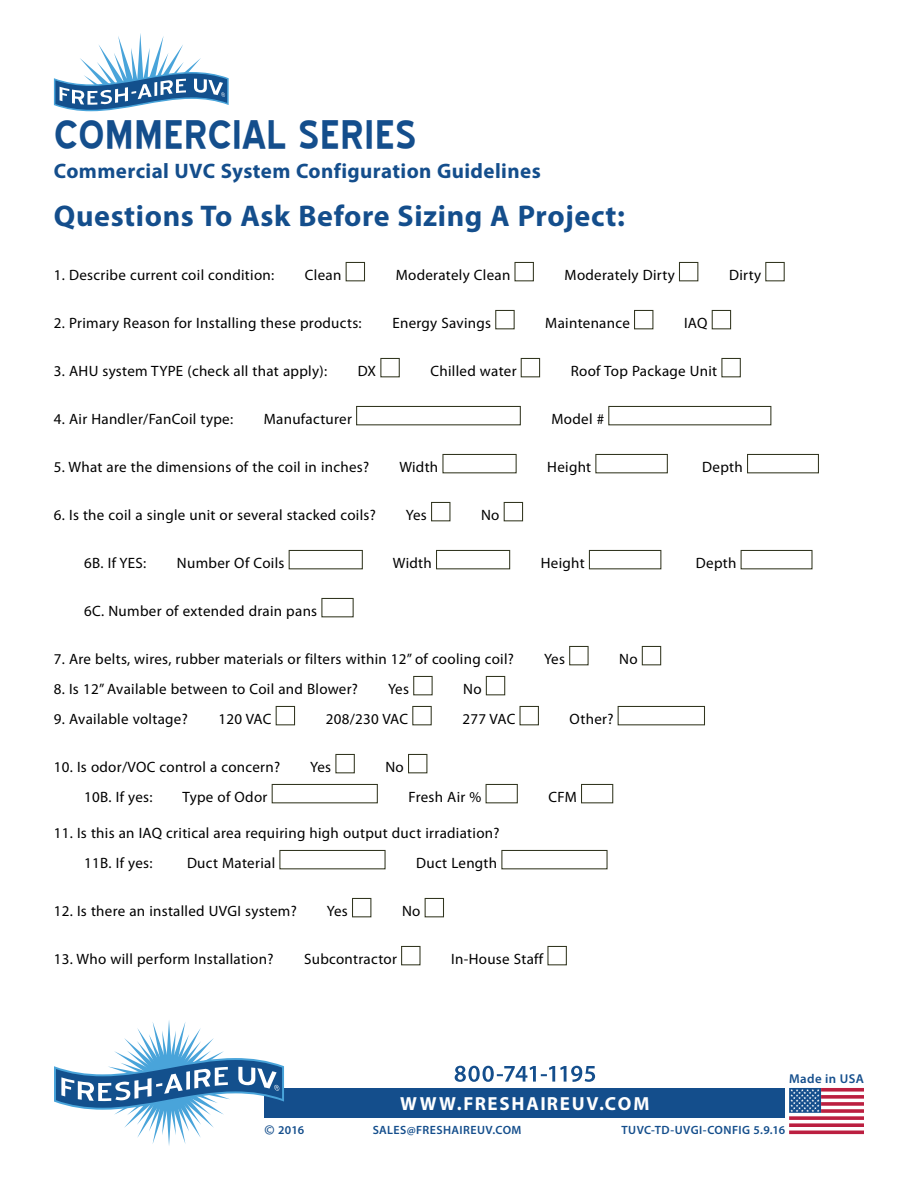
<style>
.page{position:relative;width:918px;height:1188px;background:#fff}
.page>*{position:absolute;margin:0;border:0;box-sizing:border-box;transform-origin:0 0}
.t1{font:700 49.5px "Blue Highway";letter-spacing:.01em;color:#144e8c}
.t2{font:700 30px "Myriad Pro";letter-spacing:.02em;color:#144e8c}
.t3{font:700 21px "Myriad Pro";letter-spacing:.02em;color:#144e8c}
.t4{font:700 19.05px "Myriad Pro";letter-spacing:.095em;color:#fff}
.t5{font:15px/30px "Myriad Pro";letter-spacing:.02em;color:#000}
.t6{font:600 12.9px "Myriad Pro";letter-spacing:.03em;color:#144e8c}
.t7{font:600 12px "Myriad Pro";letter-spacing:.035em;color:#144e8c}
.s1{font-size:15px}
</style>
<div class="page">
<div style="left:346px;top:262px;width:19px;height:19px;border:1px solid #323620"></div>
<div style="left:514px;top:262px;width:20px;height:19px;border:1px solid #323620"></div>
<div style="left:679px;top:262px;width:19px;height:19px;border:1px solid #323620"></div>
<div style="left:765px;top:262px;width:20px;height:19px;border:1px solid #323620"></div>
<div style="left:495px;top:310px;width:20px;height:19px;border:1px solid #323620"></div>
<div style="left:634px;top:310px;width:19px;height:19px;border:1px solid #323620"></div>
<div style="left:712px;top:310px;width:19px;height:19px;border:1px solid #323620"></div>
<div style="left:380px;top:358px;width:20px;height:19px;border:1px solid #323620"></div>
<div style="left:521px;top:358px;width:19px;height:19px;border:1px solid #323620"></div>
<div style="left:721px;top:358px;width:20px;height:19px;border:1px solid #323620"></div>
<div style="left:356px;top:406px;width:165px;height:19px;border:1px solid #323620"></div>
<div style="left:608px;top:406px;width:163px;height:19px;border:1px solid #323620"></div>
<div style="left:442px;top:454px;width:75px;height:19px;border:1px solid #323620"></div>
<div style="left:595px;top:454px;width:73px;height:19px;border:1px solid #323620"></div>
<div style="left:747px;top:454px;width:72px;height:19px;border:1px solid #323620"></div>
<div style="left:431px;top:502px;width:19px;height:19px;border:1px solid #323620"></div>
<div style="left:504px;top:502px;width:19px;height:19px;border:1px solid #323620"></div>
<div style="left:289px;top:550px;width:74px;height:19px;border:1px solid #323620"></div>
<div style="left:436px;top:550px;width:74px;height:19px;border:1px solid #323620"></div>
<div style="left:589px;top:550px;width:72px;height:19px;border:1px solid #323620"></div>
<div style="left:741px;top:550px;width:72px;height:19px;border:1px solid #323620"></div>
<div style="left:321px;top:598px;width:33px;height:19px;border:1px solid #323620"></div>
<div style="left:569px;top:646px;width:20px;height:19px;border:1px solid #323620"></div>
<div style="left:642px;top:646px;width:19px;height:19px;border:1px solid #323620"></div>
<div style="left:413px;top:676px;width:20px;height:19px;border:1px solid #323620"></div>
<div style="left:486px;top:676px;width:19px;height:19px;border:1px solid #323620"></div>
<div style="left:276px;top:706px;width:19px;height:19px;border:1px solid #323620"></div>
<div style="left:412px;top:706px;width:20px;height:19px;border:1px solid #323620"></div>
<div style="left:520px;top:706px;width:19px;height:19px;border:1px solid #323620"></div>
<div style="left:618px;top:706px;width:87px;height:19px;border:1px solid #323620"></div>
<div style="left:335px;top:754px;width:20px;height:19px;border:1px solid #323620"></div>
<div style="left:408px;top:754px;width:19px;height:19px;border:1px solid #323620"></div>
<div style="left:272px;top:784px;width:106px;height:19px;background:#fff;border:1px solid #323620"></div>
<div style="left:486px;top:784px;width:32px;height:19px;background:#fff;border:1px solid #323620"></div>
<div style="left:581px;top:784px;width:32px;height:19px;background:#fff;border:1px solid #323620"></div>
<div style="left:279px;top:850px;width:107px;height:19px;background:#fff;border:1px solid #323620"></div>
<div style="left:501px;top:850px;width:107px;height:19px;background:#fff;border:1px solid #323620"></div>
<div style="left:352px;top:898px;width:19px;height:19px;background:#fff;border:1px solid #323620"></div>
<div style="left:425px;top:898px;width:19px;height:19px;background:#fff;border:1px solid #323620"></div>
<div style="left:401px;top:946px;width:20px;height:19px;background:#fff;border:1px solid #323620"></div>
<div style="left:547px;top:946px;width:20px;height:19px;background:#fff;border:1px solid #323620"></div>
<svg style="left:54px;top:33px;width:175px;height:78px"></svg>
<div style="left:265px;top:1088px;width:520px;height:30px;background:#144e8c"></div>
<svg style="left:789px;top:1088px;width:32px;height:25px"></svg>
<svg style="left:821px;top:1088px;width:43px;height:4px"></svg>
<svg style="left:821px;top:1095px;width:43px;height:4px"></svg>
<svg style="left:821px;top:1102px;width:43px;height:4px"></svg>
<svg style="left:821px;top:1109px;width:43px;height:4px"></svg>
<svg style="left:789px;top:1116px;width:75px;height:4px"></svg>
<svg style="left:789px;top:1123px;width:75px;height:4px"></svg>
<hr style="left:789px;top:1131px;width:75px;height:3px;background:#bb1f40">
<svg style="left:455px;top:1066px;width:140px;height:16px"></svg>
<svg style="left:54px;top:1020px;width:230px;height:126px"></svg>
<h1 class="t1" style="left:54px;top:112px;width:364px">COMMERCIAL SERIES</h1>
<h3 class="t3" style="left:54px;top:159px;width:488px">Commercial UVC System Configuration Guidelines</h3>
<h2 class="t2" style="left:54px;top:199px;width:573px">Questions To Ask Before Sizing A Project:</h2>
<p class="t5" style="left:54px;top:261px;width:222px">1. Describe current coil condition:</p>
<p class="t5" style="left:305px;top:261px;width:38px">Clean</p>
<p class="t5" style="left:396px;top:261px;width:116px">Moderately Clean</p>
<p class="t5" style="left:565px;top:261px;width:112px">Moderately Dirty</p>
<p class="t5" style="left:729px;top:261px;width:34px">Dirty</p>
<p class="t5" style="left:54px;top:309px;width:309px">2. Primary Reason for Installing these products:</p>
<p class="t5" style="left:392px;top:309px;width:100px">Energy Savings</p>
<p class="t5" style="left:545px;top:309px;width:86px">Maintenance</p>
<p class="t5" style="left:684px;top:309px;width:25px">IAQ</p>
<p class="t5" style="left:54px;top:357px;width:275px">3. AHU system TYPE (check all that apply):</p>
<p class="t5" style="left:358px;top:357px;width:20px">DX</p>
<p class="t5" style="left:430px;top:357px;width:88px">Chilled water</p>
<p class="t5" style="left:571px;top:357px;width:148px">Roof Top Package Unit</p>
<p class="t5" style="left:54px;top:405px;width:181px">4. Air Handler/FanCoil type:</p>
<p class="t5" style="left:264px;top:405px;width:90px">Manufacturer</p>
<p class="t5" style="left:552px;top:405px;width:54px">Model #</p>
<p class="t5" style="left:54px;top:453px;width:317px">5. What are the dimensions of the coil in inches?</p>
<p class="t5" style="left:399px;top:453px;width:40px">Width</p>
<p class="t5" style="left:547px;top:453px;width:45px">Height</p>
<p class="t5" style="left:702px;top:453px;width:42px">Depth</p>
<p class="t5" style="left:54px;top:501px;width:323px">6. Is the coil a single unit or several stacked coils?</p>
<p class="t5" style="left:406px;top:501px;width:23px">Yes</p>
<p class="t5" style="left:481px;top:501px;width:20px">No</p>
<p class="t5" style="left:84px;top:549px;width:64px">6B. If YES:</p>
<p class="t5" style="left:177px;top:549px;width:109px">Number Of Coils</p>
<p class="t5" style="left:393px;top:549px;width:40px">Width</p>
<p class="t5" style="left:541px;top:549px;width:45px">Height</p>
<p class="t5" style="left:696px;top:549px;width:42px">Depth</p>
<p class="t5" style="left:84px;top:597px;width:234px">6C. Number of extended drain pans</p>
<p class="t5" style="left:54px;top:645px;width:462px">7. Are belts, wires, rubber materials or filters within 12” of cooling coil?</p>
<p class="t5" style="left:544px;top:645px;width:23px">Yes</p>
<p class="t5" style="left:619px;top:645px;width:20px">No</p>
<p class="t5" style="left:54px;top:675px;width:306px">8. Is 12” Available between to Coil and Blower?</p>
<p class="t5" style="left:388px;top:675px;width:23px">Yes</p>
<p class="t5" style="left:463px;top:675px;width:20px">No</p>
<p class="t5" style="left:54px;top:705px;width:135px">9. Available voltage?</p>
<p class="t5" style="left:219px;top:705px;width:55px">120 VAC</p>
<p class="t5" style="left:326px;top:705px;width:84px">208/230 VAC</p>
<p class="t5" style="left:462px;top:705px;width:55px">277 VAC</p>
<p class="t5" style="left:570px;top:705px;width:45px">Other?</p>
<p class="t5" style="left:54px;top:753px;width:228px">10. Is odor/VOC control a concern?</p>
<p class="t5" style="left:310px;top:753px;width:23px">Yes</p>
<p class="t5" style="left:385px;top:753px;width:20px">No</p>
<p class="t5" style="left:84px;top:783px;width:70px">10B. If yes:</p>
<p class="t5" style="left:183px;top:783px;width:86px">Type of Odor</p>
<p class="t5" style="left:409px;top:783px;width:74px">Fresh Air %</p>
<p class="t5" style="left:548px;top:783px;width:30px">CFM</p>
<p class="t5" style="left:84px;top:819px;width:417px;text-indent:-30px">11. Is this an IAQ critical area requiring high output duct irradiation?<br>11B. If yes:</p>
<p class="t5" style="left:187px;top:849px;width:90px">Duct Material</p>
<p class="t5" style="left:416px;top:849px;width:83px">Duct Length</p>
<p class="t5" style="left:54px;top:897px;width:244px">12. Is there an installed UVGI system?</p>
<p class="t5" style="left:327px;top:897px;width:23px">Yes</p>
<p class="t5" style="left:402px;top:897px;width:20px">No</p>
<p class="t5" style="left:54px;top:945px;width:221px">13. Who will perform Installation?</p>
<p class="t5" style="left:304px;top:945px;width:94px">Subcontractor</p>
<p class="t5" style="left:451px;top:945px;width:94px">In-House Staff</p>
<p class="t4" style="left:400px;top:1093px;width:251px">WWW.FRESHAIREUV.COM</p>
<p class="t6" style="left:789px;top:1071px;width:76px">Made in USA</p>
<p class="t7" style="left:265px;top:1124px;width:41px"><span class="s1">©</span> 2016</p>
<p class="t7" style="left:373px;top:1124px;width:150px">SALES@FRESHAIREUV.COM</p>
<p class="t7" style="left:622px;top:1124px;width:165px">TUVC-TD-UVGI-CONFIG 5.9.16</p>
</div>
